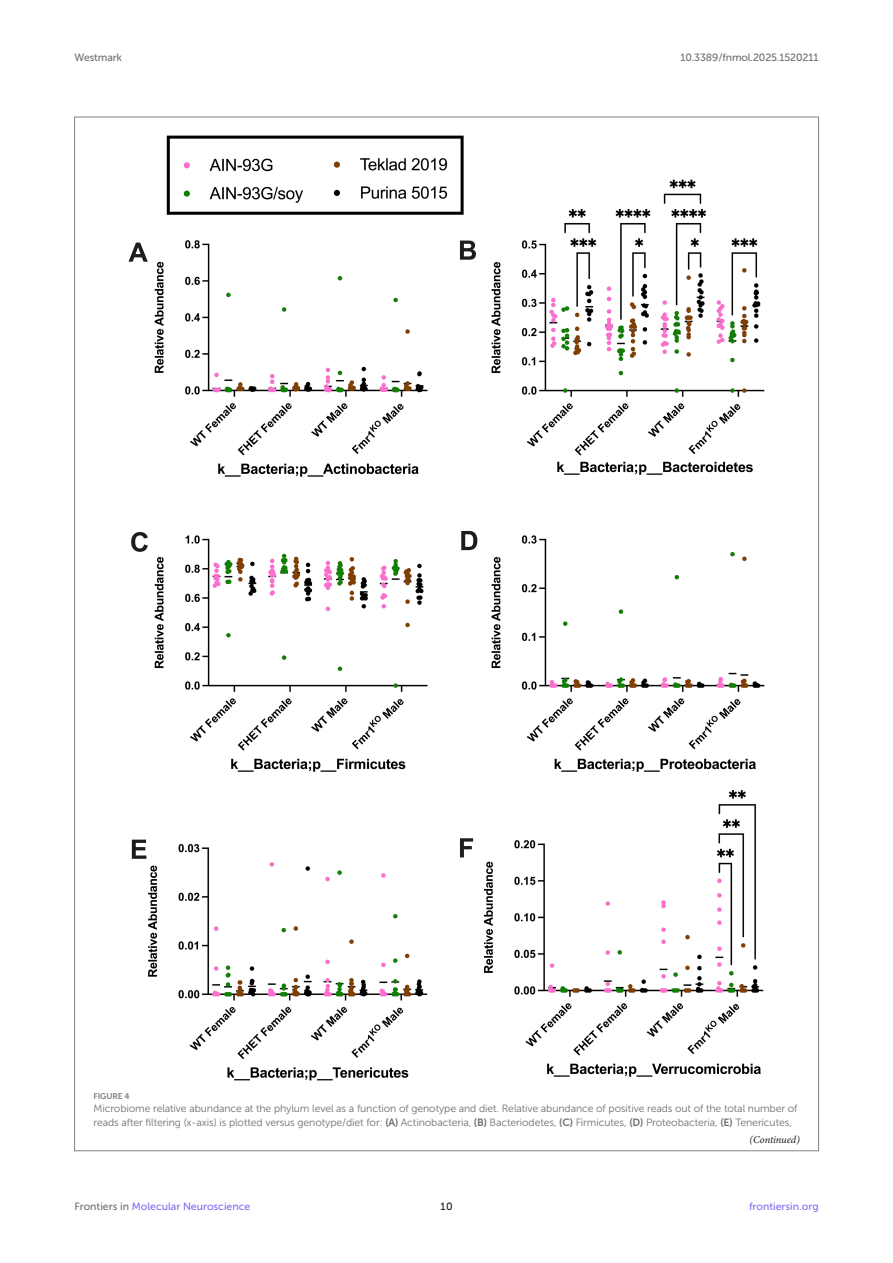
<style>
.page{position:relative;width:893px;height:1263px;background:#fff}
.page>*{position:absolute;margin:0;border:0;box-sizing:border-box;transform-origin:0 0}
.FIG_LEG{font:10.5px/13.5px "Museo Sans 300";letter-spacing:-.01em;color:#706f70}
.t1{font:10.5px "Museo Sans 500";color:#856df0}
.t2{font:10.5px "Museo Sans 500";letter-spacing:-.015em;color:#706f70}
.T_Continue{font:italic 10.5px "Minion Pro";letter-spacing:-.01em;color:#1b1c1b}
.t3{font:10.5px "Museo Sans 500";color:#1b1c1b}
.FIG_HD{font:8.25px "Museo Sans 700";letter-spacing:-.01em;color:#7e7f7f}
.s1{font-family:"Museo Sans 700"}
.s2{color:#706f70}
</style>
<div class="page">
<img style="left:129px;top:136px;width:635px;height:944px">
<p class="t2" style="left:74px;top:51px;width:49px">Westmark</p>
<p class="t2" style="left:680px;top:51px;width:140px">10.3389/fnmol.2025.1520211</p>
<p class="FIG_HD" style="left:94px;top:1091px;width:37px">FIGURE 4</p>
<p class="FIG_LEG" style="left:94px;top:1102px;width:705px">Microbiome relative abundance at the phylum level as a function of genotype and diet. Relative abundance of positive reads out of the total number of reads after filtering (x-axis) is plotted versus genotype/diet for: <span class="s1">(A)</span> Actinobacteria, <span class="s1">(B)</span> Bacteriodetes, <span class="s1">(C)</span> Firmicutes, <span class="s1">(D)</span> Proteobacteria, <span class="s1">(E)</span> Tenericutes,</p>
<p class="T_Continue" style="left:750px;top:1132px;width:52px">(Continued)</p>
<p class="t1" style="left:74px;top:1200px;width:177px"><span class="s2">Frontiers in</span> Molecular Neuroscience</p>
<p class="t3" style="left:440px;top:1200px;width:14px">10</p>
<p class="t1" style="left:749px;top:1200px;width:71px">frontiersin.org</p>
</div>
